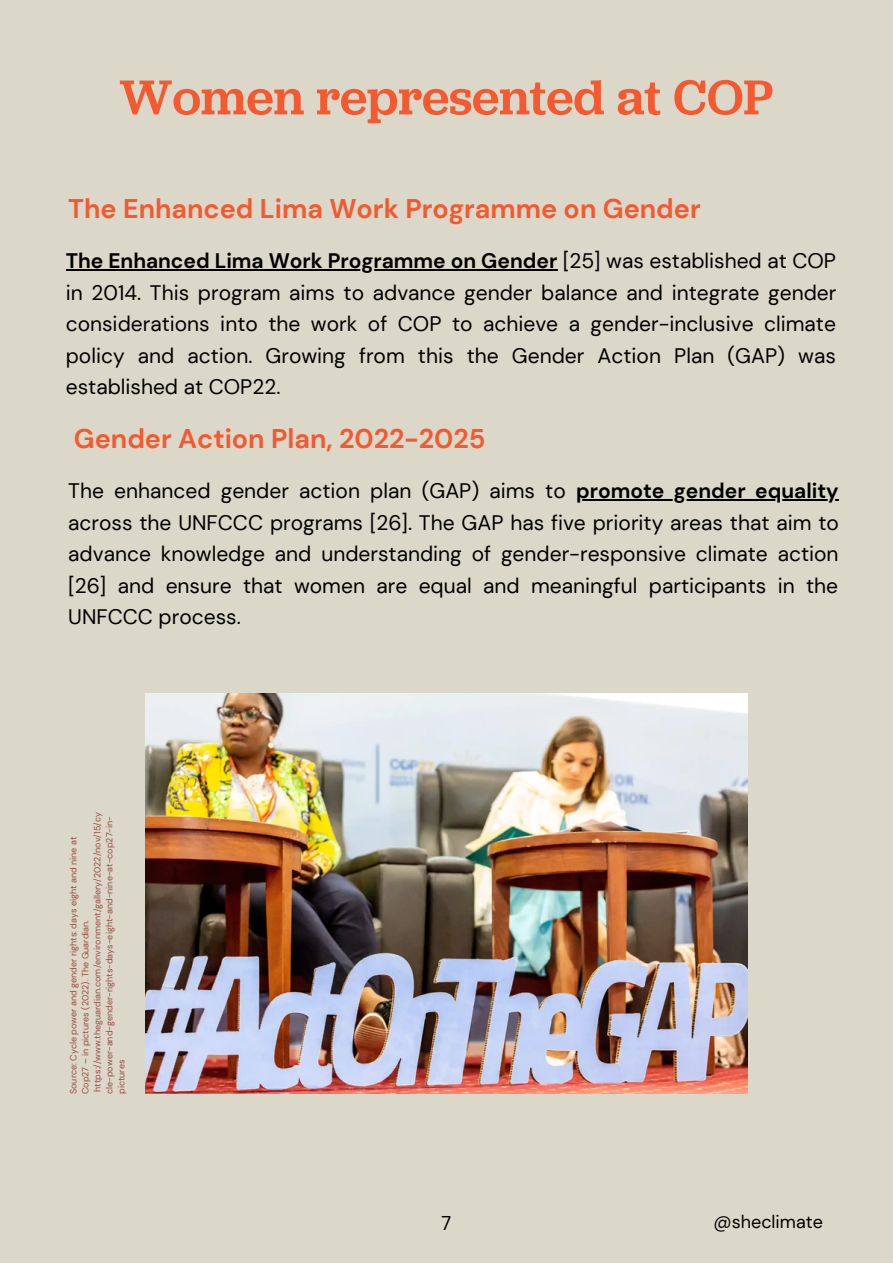
<style>
.page{position:relative;width:893px;height:1264px;background:#fff}
.page>*{position:absolute;margin:0;border:0;box-sizing:border-box;transform-origin:0 0}
.t1{font:500 51px "Jubilat";color:#f4592f}
.t2{font:700 27px "DM Sans";color:#f4592f}
.t3{font:21px/31.5px "DM Sans";color:#000;text-align:justify}
.t4{font:19.5px "Canva Sans";color:#000}
.t5{font:18px "DM Sans";color:#000}
.t6{font:9px/12px "DM Sans";color:#994c40}
.s1{font-weight:700}
</style>
<div class="page">
<div style="left:0;top:0;width:892px;height:1262px;background:#dbd8ca"></div>
<img style="left:145px;top:693px;width:602px;height:400px">
<hr style="left:66px;top:269px;width:491px;height:1px;background:#000">
<hr style="left:576px;top:499px;width:262px;height:1px;background:#000">
<h1 class="t1" style="left:119px;top:74px;width:656px">Women represented at COP</h1>
<p class="t2" style="left:68px;top:191px;width:634px">The Enhanced Lima Work Programme on Gender</p>
<p class="t3" style="left:66px;top:245px;width:772px"><span class="s1">The Enhanced Lima Work Programme on Gender</span> [25] was established at COP in 2014. This program aims to advance gender balance and integrate gender considerations into the work of COP to achieve a gender-inclusive climate policy and action. Growing from this the Gender Action Plan (GAP) was established at COP22.</p>
<p class="t2" style="left:74px;top:421px;width:413px">Gender Action Plan, 2022-2025</p>
<p class="t3" style="left:68px;top:475px;width:772px">The enhanced gender action plan (GAP) aims to <span class="s1">promote gender equality </span>across the UNFCCC programs [26]. The GAP has five priority areas that aim to advance knowledge and understanding of gender-responsive climate action [26] and ensure that women are equal and meaningful participants in the UNFCCC process.</p>
<p class="t6" style="left:67px;top:1094px;width:283px;rotate:-90deg">Source: Cycle power and gender rights: days eight and nine at Cop27 – in pictures (2022). The Guardian. https://www.theguardian.com/environment/gallery/2022/nov/15/cy cle-power-and-gender-rights-days-eight-and-nine-at-cop27-in&shy;pictures</p>
<p class="t4" style="left:441px;top:1208px;width:11px">7</p>
<p class="t5" style="left:713px;top:1210px;width:111px">@sheclimate</p>
</div>
